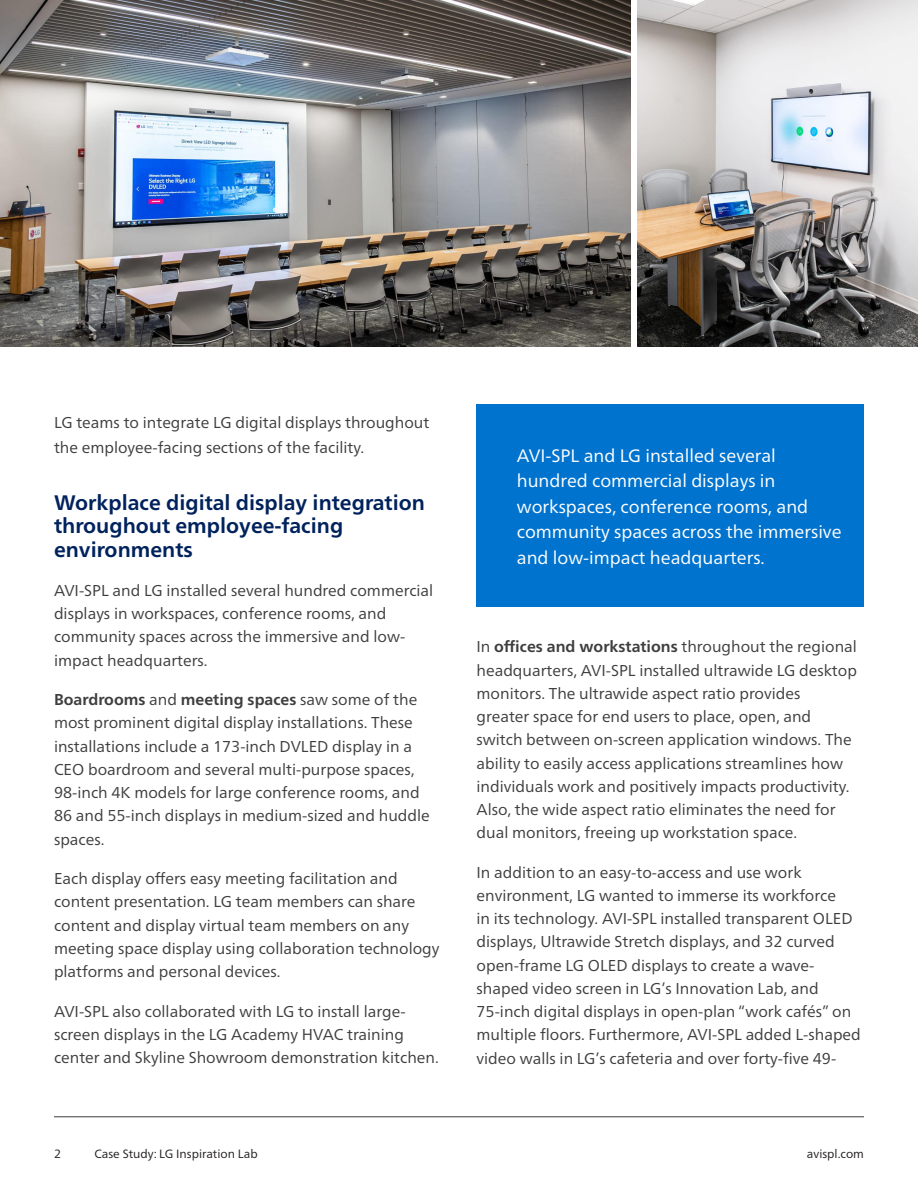
<style>
.page{position:relative;width:918px;height:1188px;background:#fff}
.page>*{position:absolute;margin:0;border:0;box-sizing:border-box;transform-origin:0 0}
.Body_copy{font:700 21px/23.2px "Frutiger Neue LT Pro";color:#00225c}
.t1{font:18px/25.5px "Frutiger Neue LT Pro";color:#fff}
.Body_copy-2{font:15.75px/23.2px "Frutiger Neue LT Pro";color:#3e3e3f}
.t2{font:12px "Frutiger Neue LT Pro";color:#231f20}
.s1{font-weight:700}
</style>
<div class="page">
<hr style="left:54px;top:1117px;width:810px;height:1px;background:#3e3e3f">
<img style="left:0;top:0;width:630px;height:347px">
<div style="left:477px;top:404px;width:387px;height:202px;background:#0073ce"></div>
<img style="left:638px;top:0;width:280px;height:347px">
<p class="Body_copy-2" style="left:54px;top:410px;width:377px;line-height:24.8px">LG teams to integrate LG digital displays throughout the employee-facing sections of the facility.</p>
<p class="Body_copy" style="left:54px;top:491px;width:373px">Workplace digital display integration throughout employee-facing environments</p>
<p class="Body_copy-2" style="left:54px;top:579px;width:381px">AVI-SPL and LG installed several hundred commercial displays in workspaces, conference rooms, and community spaces across the immersive and low&shy;impact headquarters.</p>
<p class="Body_copy-2" style="left:54px;top:688px;width:377px"><span class="s1">Boardrooms</span> and <span class="s1">meeting spaces</span> saw some of the most prominent digital display installations. These installations include a 173-inch DVLED display in a CEO boardroom and several multi-purpose spaces, 98-inch 4K models for large conference rooms, and 86 and 55-inch displays in medium-sized and huddle spaces.</p>
<p class="Body_copy-2" style="left:54px;top:867px;width:387px">Each display offers easy meeting facilitation and content presentation. LG team members can share content and display virtual team members on any meeting space display using collaboration technology platforms and personal devices.</p>
<p class="Body_copy-2" style="left:54px;top:999px;width:386px">AVI-SPL also collaborated with LG to install large&shy;screen displays in the LG Academy HVAC training center and Skyline Showroom demonstration kitchen.</p>
<p class="t1" style="left:517px;top:442px;width:326px">AVI-SPL and LG installed several hundred commercial displays in workspaces, conference rooms, and community spaces across the immersive and low-impact headquarters.</p>
<p class="Body_copy-2" style="left:477px;top:635px;width:382px">In <span class="s1">offices and workstations</span> throughout the regional headquarters, AVI-SPL installed ultrawide LG desktop monitors. The ultrawide aspect ratio provides greater space for end users to place, open, and switch between on-screen application windows. The ability to easily access applications streamlines how individuals work and positively impacts productivity.<br>Also, the wide aspect ratio eliminates the need for dual monitors, freeing up workstation space.</p>
<p class="Body_copy-2" style="left:477px;top:860px;width:386px">In addition to an easy-to-access and use work environment, LG wanted to immerse its workforce<br>in its technology. AVI-SPL installed transparent OLED displays, Ultrawide Stretch displays, and 32 curved open-frame LG OLED displays to create a wave&shy;shaped video screen in LG’s Innovation Lab, and 75-inch digital displays in open-plan “work cafés” on multiple floors. Furthermore, AVI-SPL added L-shaped video walls in LG’s cafeteria and over forty-five 49-</p>
<p class="t2" style="left:54px;top:1146px;width:8px">2</p>
<p class="t2" style="left:94px;top:1146px;width:165px">Case Study: LG Inspiration Lab</p>
<p class="t2" style="left:807px;top:1146px;width:59px">avispl.com</p>
</div>
